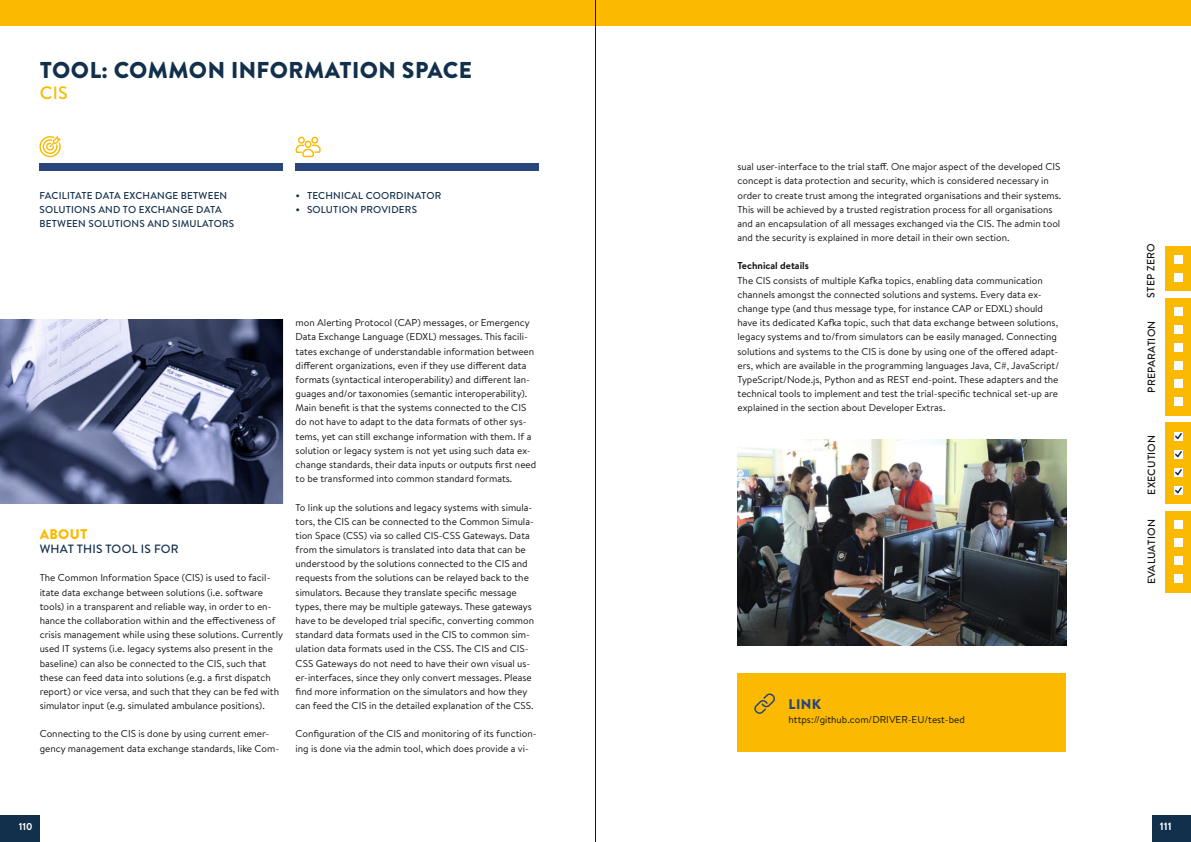
<style>
.page{position:relative;width:1191px;height:842px;background:#fff}
.page>*{position:absolute;margin:0;border:0;box-sizing:border-box;transform-origin:0 0}
.t1{font:900 22.9px "Brandon Text";letter-spacing:.02em;color:#122f4b}
.t2{font:500 18px "Brandon Text";color:#fbba00}
.t3{font:900 14px "Brandon Text";letter-spacing:.02em;color:#fbba00}
.t4{font:900 14px "Brandon Text";color:#29457b}
.t5{font:500 12px "Brandon Text";letter-spacing:.02em;color:#122f4b}
.t6{font:500 10.5px "Brandon Text";letter-spacing:.02em;color:#131413}
.t7{font:700 10.5px "Brandon Text";color:#fff}
.t8{font:10px/14.2px "Brandon Text";color:#131413}
.t9{font:500 10px/14.2px "Brandon Text";letter-spacing:.02em;color:#122f4b}
.t10{font:700 10px "Brandon Text";color:#131413}
.t11{font:700 10px "Brandon Text";color:#fff}
</style>
<div class="page">
<div style="left:0;top:0;width:1191px;height:25px;background:#fbba00"></div>
<div style="left:39px;top:163px;width:244px;height:7px;background:#29457b"></div>
<div style="left:296px;top:163px;width:243px;height:7px;background:#29457b"></div>
<div style="left:1165px;top:246px;width:26px;height:45px;background:#fbba00"></div>
<div style="left:1165px;top:298px;width:26px;height:117px;background:#fbba00"></div>
<div style="left:1165px;top:423px;width:26px;height:81px;background:#fbba00"></div>
<div style="left:1165px;top:511px;width:26px;height:81px;background:#fbba00"></div>
<div style="left:1174px;top:255px;width:8px;height:8px;background:#fff"></div>
<div style="left:1174px;top:307px;width:8px;height:9px;background:#fff"></div>
<div style="left:1174px;top:520px;width:8px;height:9px;background:#fff"></div>
<div style="left:1174px;top:343px;width:8px;height:9px;background:#fff"></div>
<div style="left:1174px;top:556px;width:8px;height:9px;background:#fff"></div>
<div style="left:1174px;top:379px;width:8px;height:9px;background:#fff"></div>
<div style="left:1174px;top:273px;width:8px;height:8px;background:#fff"></div>
<div style="left:1174px;top:325px;width:8px;height:9px;background:#fff"></div>
<div style="left:1174px;top:538px;width:8px;height:9px;background:#fff"></div>
<div style="left:1174px;top:361px;width:8px;height:9px;background:#fff"></div>
<div style="left:1174px;top:575px;width:8px;height:8px;background:#fff"></div>
<div style="left:1174px;top:398px;width:8px;height:8px;background:#fff"></div>
<svg style="left:1174px;top:432px;width:9px;height:9px"></svg>
<svg style="left:1174px;top:450px;width:9px;height:9px"></svg>
<svg style="left:1174px;top:468px;width:9px;height:9px"></svg>
<svg style="left:1174px;top:486px;width:9px;height:9px"></svg>
<div style="left:0;top:815px;width:40px;height:27px;background:#122f4b"></div>
<div style="left:1152px;top:815px;width:39px;height:27px;background:#122f4b"></div>
<svg style="left:39px;top:136px;width:22px;height:21px"></svg>
<svg style="left:295px;top:137px;width:26px;height:20px"></svg>
<div style="left:737px;top:674px;width:329px;height:78px;background:#fbba00"></div>
<img style="left:737px;top:440px;width:329px;height:205px">
<svg style="left:754px;top:693px;width:21px;height:21px"></svg>
<img style="left:0;top:319px;width:283px;height:184px">
<hr style="left:595px;top:0;width:1px;height:842px;background:#131413">
<h1 class="t1" style="left:40px;top:54px;width:434px">TOOL: COMMON INFORMATION SPACE</h1>
<h2 class="t2" style="left:40px;top:81px;width:30px">CIS</h2>
<p class="t9" style="left:40px;top:188px;width:196px">FACILITATE DATA EXCHANGE BETWEEN<br>SOLUTIONS AND TO EXCHANGE DATA<br>BETWEEN SOLUTIONS AND SIMULATORS</p>
<p class="t9" style="left:307px;top:188px;width:136px">TECHNICAL COORDINATOR<br>SOLUTION PROVIDERS</p>
<h3 class="t3" style="left:40px;top:524px;width:49px">ABOUT</h3>
<p class="t5" style="left:40px;top:541px;width:141px">WHAT THIS TOOL IS FOR</p>
<p class="t8" style="left:40px;top:570px;width:245px">The Common Information Space (CIS) is used to facil&shy;itate data exchange between solutions (i.e. software tools) in a transparent and reliable way, in order to en&shy;hance the collaboration within and the effectiveness of crisis management while using these solutions. Currently used IT systems (i.e. legacy systems also present in the baseline) can also be connected to the CIS, such that these can feed data into solutions (e.g. a first dispatch report) or vice versa, and such that they can be fed with simulator input (e.g. simulated ambulance positions).</p>
<p class="t8" style="left:40px;top:726px;width:241px">Connecting to the CIS is done by using current emer&shy;gency management data exchange standards, like Com-</p>
<p class="t8" style="left:296px;top:315px;width:242px">mon Alerting Protocol (CAP) messages, or Emergency Data Exchange Language (EDXL) messages. This facili&shy;tates exchange of understandable information between different organizations, even if they use different data formats (syntactical interoperability) and different lan&shy;guages and/or taxonomies (semantic interoperability).<br>Main benefit is that the systems connected to the CIS do not have to adapt to the data formats of other sys&shy;tems, yet can still exchange information with them. If a solution or legacy system is not yet using such data ex&shy;change standards, their data inputs or outputs first need to be transformed into common standard formats.</p>
<p class="t8" style="left:296px;top:500px;width:240px">To link up the solutions and legacy systems with simula&shy;tors, the CIS can be connected to the Common Simula&shy;tion Space (CSS) via so called CIS-CSS Gateways. Data from the simulators is translated into data that can be understood by the solutions connected to the CIS and requests from the solutions can be relayed back to the simulators. Because they translate specific message types, there may be multiple gateways. These gateways have to be developed trial specific, converting common standard data formats used in the CIS to common sim&shy;ulation data formats used in the CSS. The CIS and CIS-CSS Gateways do not need to have their own visual us&shy;er-interfaces, since they only convert messages. Please find more information on the simulators and how they can feed the CIS in the detailed explanation of the CSS.</p>
<p class="t8" style="left:296px;top:726px;width:242px">Configuration of the CIS and monitoring of its function&shy;ing is done via the admin tool, which does provide a vi-</p>
<p class="t8" style="left:737px;top:159px;width:325px">sual user-interface to the trial staff. One major aspect of the developed CIS concept is data protection and security, which is considered necessary in order to create trust among the integrated organisations and their systems.<br>This will be achieved by a trusted registration process for all organisations and an encapsulation of all messages exchanged via the CIS. The admin tool and the security is explained in more detail in their own section.</p>
<p class="t10" style="left:737px;top:259px;width:73px">Technical details</p>
<p class="t8" style="left:737px;top:273px;width:323px">The CIS consists of multiple Kafka topics, enabling data communication channels amongst the connected solutions and systems. Every data ex&shy;change type (and thus message type, for instance CAP or EDXL) should have its dedicated Kafka topic, such that data exchange between solutions, legacy systems and to/from simulators can be easily managed. Connecting solutions and systems to the CIS is done by using one of the offered adapt&shy;ers, which are available in the programming languages Java, C#, JavaScript/ TypeScript/Node.js, Python and as REST end-point. These adapters and the technical tools to implement and test the trial-specific technical set-up are explained in the section about Developer Extras.</p>
<h3 class="t4" style="left:788px;top:694px;width:34px">LINK</h3>
<p class="t8" style="left:788px;top:712px;width:178px">https://github.com/DRIVER-EU/test-bed</p>
<p class="t6" style="left:1143px;top:298px;width:56px;rotate:-90deg">STEP ZERO</p>
<p class="t6" style="left:1144px;top:393px;width:74px;rotate:-90deg">PREPARATION</p>
<p class="t6" style="left:1144px;top:495px;width:61px;rotate:-90deg">EXECUTION</p>
<p class="t6" style="left:1144px;top:584px;width:67px;rotate:-90deg">EVALUATION</p>
<p class="t11" style="left:19px;top:819px;width:15px">110</p>
<p class="t7" style="left:1159px;top:819px;width:13px">111</p>
</div>
